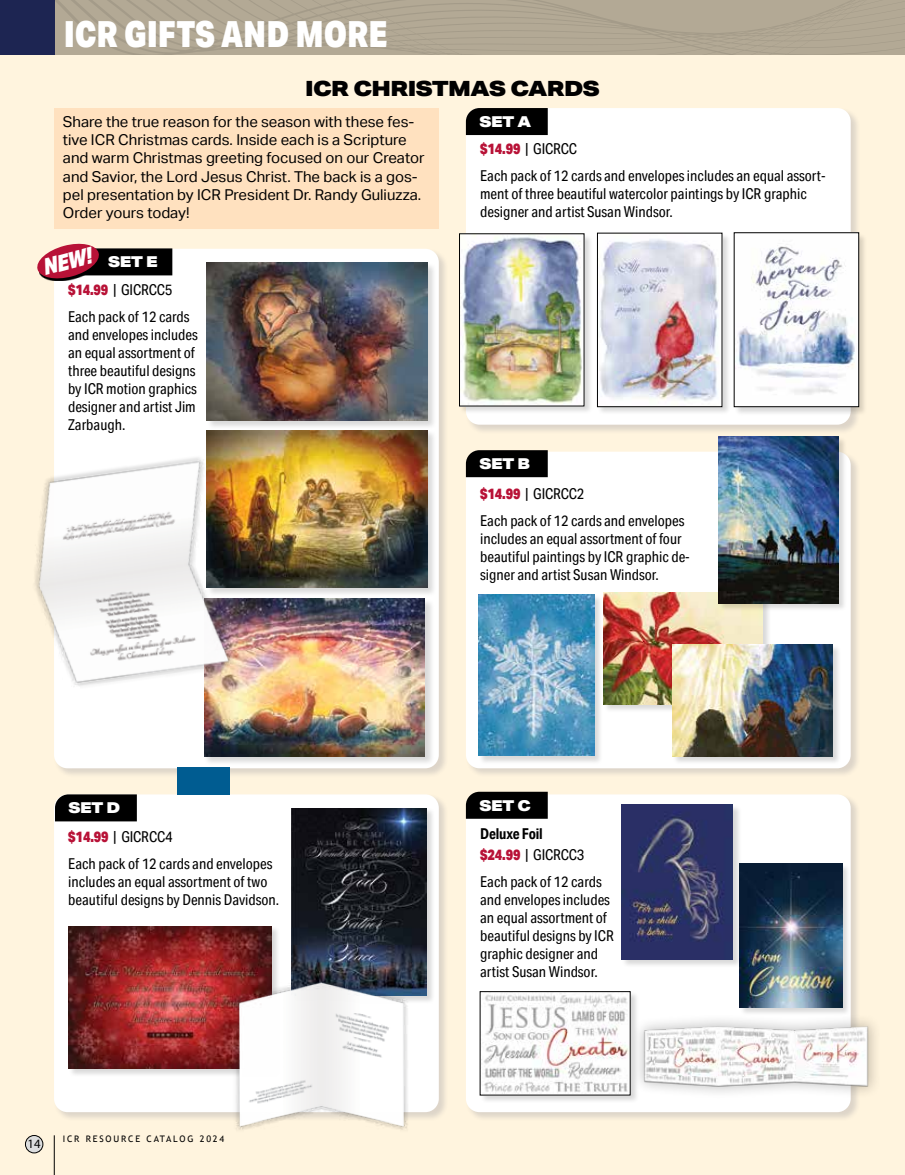
<style>
.page{position:relative;width:905px;height:1175px;background:#fff}
.page>*{position:absolute;margin:0;border:0;box-sizing:border-box;transform-origin:0 0}
.t1{font:900 36px "Aktiv Grotesk Cd";color:#fff}
.t2{font:italic 900 22.5px "Aktiv Grotesk Cd";color:#fff}
.t3{font:900 21px "Aktiv Grotesk Ex";letter-spacing:-.03em;color:#000}
.t4{font:15px/18px "Aktiv Grotesk Cd";color:#000}
.t5{font:15px/18px "Aktiv Grotesk";color:#000}
.t6{font:700 15px/21px "Aktiv Grotesk Cd";letter-spacing:-.01em;color:#000}
.t7{font:900 15px "Aktiv Grotesk Ex";letter-spacing:-.03em;color:#fff}
.t8{font:12.75px "Myriad Pro";color:#000}
.t9{font:9px "Trebuchet MS";letter-spacing:.2em;color:#000}
.s1{font-weight:900;color:#b81237}
.s2{font-weight:400}
</style>
<div class="page">
<div style="left:0;top:0;width:904px;height:1174px;background:#fff4de"></div>
<div style="left:53px;top:794px;width:395px;height:327px;background:#1d2552;opacity:.15"></div>
<div style="left:54px;top:794px;width:385px;height:318px;background:#fff;border-radius:14px"></div>
<div style="left:465px;top:451px;width:395px;height:327px;background:#1d2552;opacity:.15"></div>
<div style="left:466px;top:451px;width:384px;height:317px;background:#fff;border-radius:14px"></div>
<div style="left:465px;top:794px;width:395px;height:327px;background:#1d2552;opacity:.15"></div>
<div style="left:466px;top:794px;width:384px;height:318px;background:#fff;border-radius:14px"></div>
<div style="left:53px;top:248px;width:395px;height:529px;background:#1d2552;opacity:.15"></div>
<div style="left:54px;top:249px;width:385px;height:519px;background:#fff;border-radius:14px"></div>
<div style="left:465px;top:107px;width:395px;height:327px;background:#1d2552;opacity:.15"></div>
<div style="left:466px;top:108px;width:384px;height:316px;background:#fff;border-radius:14px"></div>
<div style="left:25px;top:1135px;width:18px;height:17px;background:#dcddde;border-radius:50%"></div>
<div style="left:25px;top:1135px;width:18px;height:18px;border:1px solid #000;border-radius:50%"></div>
<hr style="left:54px;top:1135px;width:1px;height:39px;background:#000">
<div style="left:0;top:0;width:54px;height:55px;background:#1d2552"></div>
<div style="left:478px;top:594px;width:125px;height:171px;background:#000;opacity:.15"></div>
<img style="left:478px;top:594px;width:116px;height:162px">
<div style="left:603px;top:592px;width:168px;height:121px;background:#000;opacity:.15"></div>
<img style="left:603px;top:593px;width:160px;height:111px">
<div style="left:673px;top:644px;width:168px;height:121px;background:#000;opacity:.15"></div>
<img style="left:673px;top:645px;width:159px;height:111px">
<div style="left:718px;top:436px;width:129px;height:176px;background:#000;opacity:.15"></div>
<img style="left:718px;top:437px;width:120px;height:166px">
<div style="left:621px;top:804px;width:120px;height:164px;background:#000;opacity:.15"></div>
<img style="left:621px;top:804px;width:111px;height:155px">
<div style="left:292px;top:807px;width:143px;height:197px;background:#000;opacity:.15"></div>
<img style="left:292px;top:808px;width:135px;height:187px">
<div style="left:739px;top:863px;width:112px;height:153px;background:#000;opacity:.15"></div>
<img style="left:739px;top:863px;width:103px;height:144px">
<div style="left:480px;top:991px;width:159px;height:113px;background:#000;opacity:.15"></div>
<img style="left:482px;top:993px;width:146px;height:100px">
<div style="left:480px;top:991px;width:150px;height:104px;border:1px solid #000"></div>
<div style="left:631px;top:1012px;width:250px;height:87px;background:#000;opacity:.25"></div>
<img style="left:641px;top:1024px;width:230px;height:63px">
<div style="left:54px;top:108px;width:384px;height:120px;background:#ffe1bf"></div>
<svg style="left:37px;top:243px;width:135px;height:38px"></svg>
<div style="left:466px;top:108px;width:81px;height:27px;background:#000"></div>
<div style="left:466px;top:450px;width:81px;height:27px;background:#000"></div>
<div style="left:466px;top:791px;width:81px;height:27px;background:#000"></div>
<div style="left:55px;top:794px;width:82px;height:27px;background:#000"></div>
<div style="left:459px;top:234px;width:134px;height:181px;background:#000;opacity:.15"></div>
<img style="left:461px;top:236px;width:121px;height:168px">
<div style="left:734px;top:233px;width:133px;height:183px;background:#000;opacity:.15"></div>
<img style="left:736px;top:235px;width:120px;height:170px">
<div style="left:206px;top:262px;width:231px;height:168px;background:#000;opacity:.15"></div>
<img style="left:207px;top:263px;width:220px;height:157px">
<div style="left:206px;top:429px;width:231px;height:168px;background:#000;opacity:.15"></div>
<img style="left:207px;top:430px;width:220px;height:157px">
<div style="left:204px;top:598px;width:231px;height:168px;background:#000;opacity:.15"></div>
<img style="left:204px;top:599px;width:221px;height:157px">
<div style="left:68px;top:925px;width:212px;height:152px;background:#000;opacity:.15"></div>
<img style="left:68px;top:926px;width:204px;height:142px">
<img style="left:229px;top:975px;width:186px;height:155px">
<img style="left:34px;top:440px;width:226px;height:279px">
<svg style="left:54px;top:0;width:850px;height:55px;background:#b0a692"></svg>
<div style="left:597px;top:233px;width:134px;height:183px;background:#000;opacity:.15"></div>
<img style="left:599px;top:235px;width:121px;height:170px">
<div style="left:597px;top:233px;width:125px;height:174px;border:1px solid #000"></div>
<div style="left:178px;top:767px;width:52px;height:27px;background:#005c91"></div>
<h1 class="t1" style="left:64px;top:11px;width:325px">ICR GIFTS AND MORE</h1>
<h3 class="t3" style="left:305px;top:75px;width:296px">ICR CHRISTMAS CARDS</h3>
<p class="t5" style="left:63px;top:113px;width:363px">Share the true reason for the season with these fes&shy;tive ICR Christmas cards. Inside each is a Scripture and warm Christmas greeting focused on our Creator and Savior, the Lord Jesus Christ. The back is a gos&shy;pel presentation by ICR President Dr. Randy Guliuzza.<br>Order yours today!</p>
<p class="t7" style="left:108px;top:252px;width:51px">SET E</p>
<p class="t7" style="left:479px;top:112px;width:53px">SET A</p>
<p class="t4" style="left:480px;top:135px;width:347px;line-height:27px"><span class="s1">$14.99</span> | GICRCC<br>Each pack of 12 cards and envelopes includes an equal assort-</p>
<p class="t4" style="left:480px;top:184px;width:328px">ment of three beautiful watercolor paintings by ICR graphic designer and artist Susan Windsor.</p>
<h2 class="t2" style="left:40px;top:254px;width:51px;rotate:-15deg">NEW!</h2>
<p class="t4" style="left:68px;top:276px;width:123px;line-height:27px"><span class="s1">$14.99</span> | GICRCC5<br>Each pack of 12 cards</p>
<p class="t4" style="left:68px;top:326px;width:131px">and envelopes includes an equal assortment of three beautiful designs by ICR motion graphics designer and artist Jim<br>Zarbaugh.</p>
<p class="t7" style="left:479px;top:454px;width:52px">SET B</p>
<p class="t4" style="left:480px;top:479px;width:206px;line-height:27px"><span class="s1">$14.99</span> | GICRCC2<br>Each pack of 12 cards and envelopes</p>
<p class="t4" style="left:480px;top:529px;width:211px">includes an equal assortment of four beautiful paintings by ICR graphic de&shy;signer and artist Susan Windsor.</p>
<p class="t7" style="left:68px;top:798px;width:53px">SET D</p>
<p class="t7" style="left:479px;top:795px;width:53px">SET C</p>
<p class="t4" style="left:68px;top:822px;width:206px;line-height:27px"><span class="s1">$14.99</span> | GICRCC4<br>Each pack of 12 cards and envelopes</p>
<p class="t4" style="left:68px;top:872px;width:212px">includes an equal assortment of two beautiful designs by Dennis Davidson.</p>
<p class="t8" style="left:28px;top:1136px;width:15px">14</p>
<p class="t9" style="left:63px;top:1133px;width:163px">ICR RESOURCE CATALOG 2024</p>
<p class="t6" style="left:480px;top:822px;width:106px">Deluxe Foil <span class="s1">$24.99</span> <span class="s2">| GICRCC3</span></p>
<p class="t4" style="left:480px;top:872px;width:135px">Each pack of 12 cards and envelopes includes an equal assortment of beautiful designs by ICR graphic designer and artist Susan Windsor.</p>
</div>
